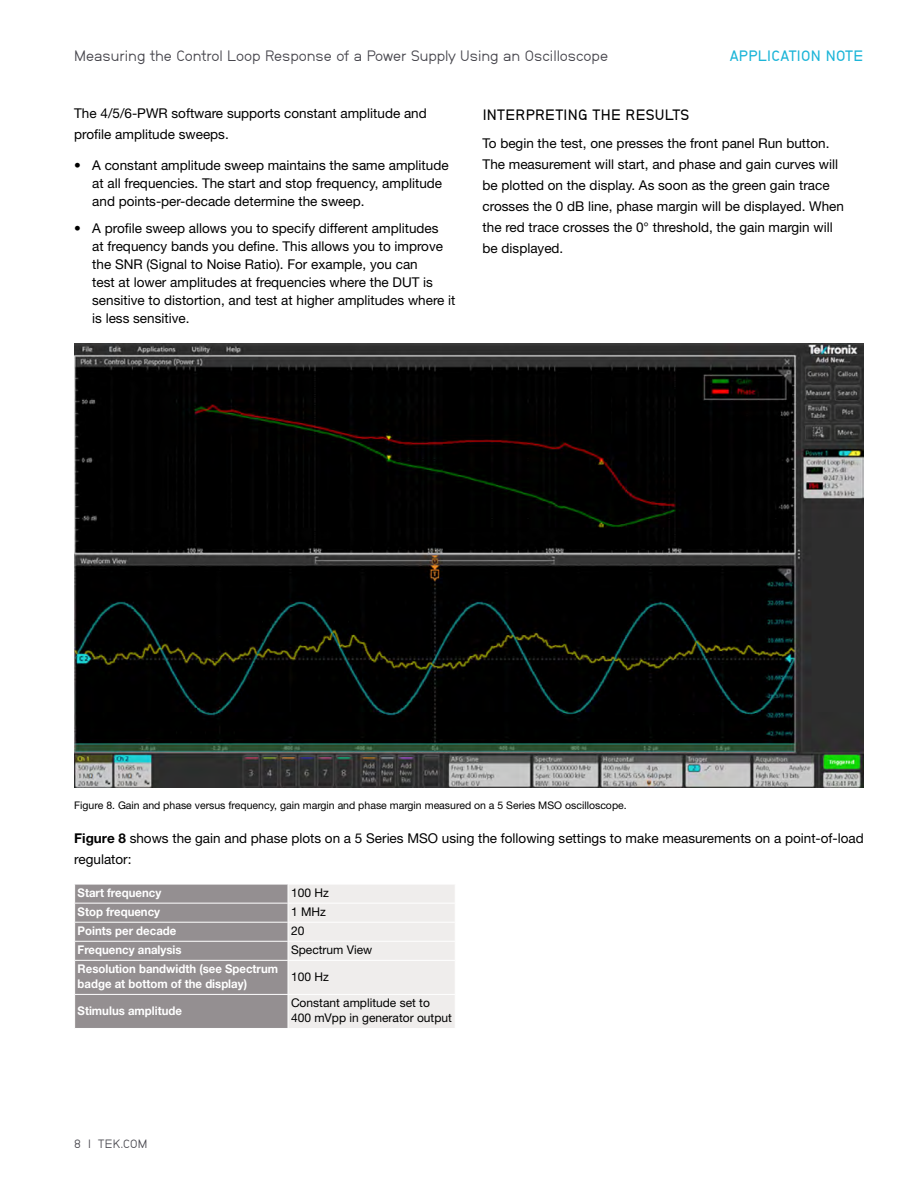
<style>
.page{position:relative;width:918px;height:1188px;background:#fff}
.page>*{position:absolute;margin:0;border:0;box-sizing:border-box;transform-origin:0 0}
.t1{font:15px "Neubau Grotesk Nor";color:#45444b}
.t2{font:15px "Neubau Grotesk Hal";letter-spacing:.02em;color:#000}
.t3{font:15px "Neubau Grotesk Hal";letter-spacing:.02em;color:#1cb5d8}
.t4{font:13.5px/21px "Helvetica Neue LT Std";color:#000}
.t5{font:700 12px/15px "Helvetica Neue LT Std";color:#fff;scale:.95 1}
.t6{font:12px/15px "Helvetica Neue LT Std";color:#000}
.t7{font:12px "Neubau Grotesk Nor";letter-spacing:.015em;color:#45444b}
.t8{font:10.5px "Helvetica Neue LT Std";color:#000}
.s1{font-weight:700}
</style>
<div class="page">
<img style="left:74px;top:344px;width:790px;height:444px">
<svg style="left:74px;top:884px;width:381px;height:144px;background:#bebbbb"></svg>
<hr style="left:74px;top:961px;width:1px;height:33px;background:#fff">
<hr style="left:288px;top:961px;width:1px;height:33px;background:#fff">
<hr style="left:74px;top:995px;width:1px;height:33px;background:#fff">
<hr style="left:288px;top:995px;width:1px;height:33px;background:#fff">
<p class="t1" style="left:74px;top:47px;width:535px">Measuring the Control Loop Response of a Power Supply Using an Oscilloscope</p>
<p class="t3" style="left:730px;top:46px;width:135px">APPLICATION NOTE</p>
<p class="t4" style="left:74px;top:102px;width:354px">The 4/5/6-PWR software supports constant amplitude and profile amplitude sweeps.</p>
<p class="t4" style="left:92px;top:156px;width:358px;line-height:18px;text-indent:-18px">• A constant amplitude sweep maintains the same amplitude at all frequencies. The start and stop frequency, amplitude and points-per-decade determine the sweep.</p>
<p class="t4" style="left:92px;top:219px;width:365px;line-height:18px;text-indent:-18px">• A profile sweep allows you to specify different amplitudes<br>at frequency bands you define. This allows you to improve the SNR (Signal to Noise Ratio). For example, you can<br>test at lower amplitudes at frequencies where the DUT is sensitive to distortion, and test at higher amplitudes where it is less sensitive.</p>
<p class="t2" style="left:483px;top:105px;width:208px">INTERPRETING THE RESULTS</p>
<p class="t4" style="left:483px;top:132px;width:363px">To begin the test, one presses the front panel Run button.<br>The measurement will start, and phase and gain curves will be plotted on the display. As soon as the green gain trace crosses the 0 dB line, phase margin will be displayed. When the red trace crosses the 0° threshold, the gain margin will be displayed.</p>
<p class="t8" style="left:74px;top:799px;width:554px">Figure 8. Gain and phase versus frequency, gain margin and phase margin measured on a 5 Series MSO oscilloscope.</p>
<p class="t4" style="left:74px;top:828px;width:791px"><span class="s1">Figure 8</span> shows the gain and phase plots on a 5 Series MSO using the following settings to make measurements on a point-of-load regulator:</p>
<p class="t5" style="left:78px;top:885px;width:90px">Start frequency</p>
<p class="t6" style="left:291px;top:885px;width:39px">100 Hz</p>
<p class="t5" style="left:78px;top:904px;width:88px">Stop frequency</p>
<p class="t6" style="left:291px;top:904px;width:36px">1 MHz</p>
<p class="t5" style="left:78px;top:923px;width:105px">Points per decade</p>
<p class="t6" style="left:291px;top:923px;width:15px">20</p>
<p class="t5" style="left:78px;top:942px;width:111px">Frequency analysis</p>
<p class="t6" style="left:291px;top:942px;width:83px">Spectrum View</p>
<p class="t5" style="left:78px;top:961px;width:213px">Resolution bandwidth (see Spectrum badge at bottom of the display)</p>
<p class="t6" style="left:291px;top:969px;width:39px">100 Hz</p>
<p class="t5" style="left:78px;top:1003px;width:111px">Stimulus amplitude</p>
<p class="t6" style="left:291px;top:996px;width:162px">Constant amplitude set to<br>400 mVpp in generator output</p>
<p class="t7" style="left:74px;top:1137px;width:75px">8 | TEK.COM</p>
</div>
